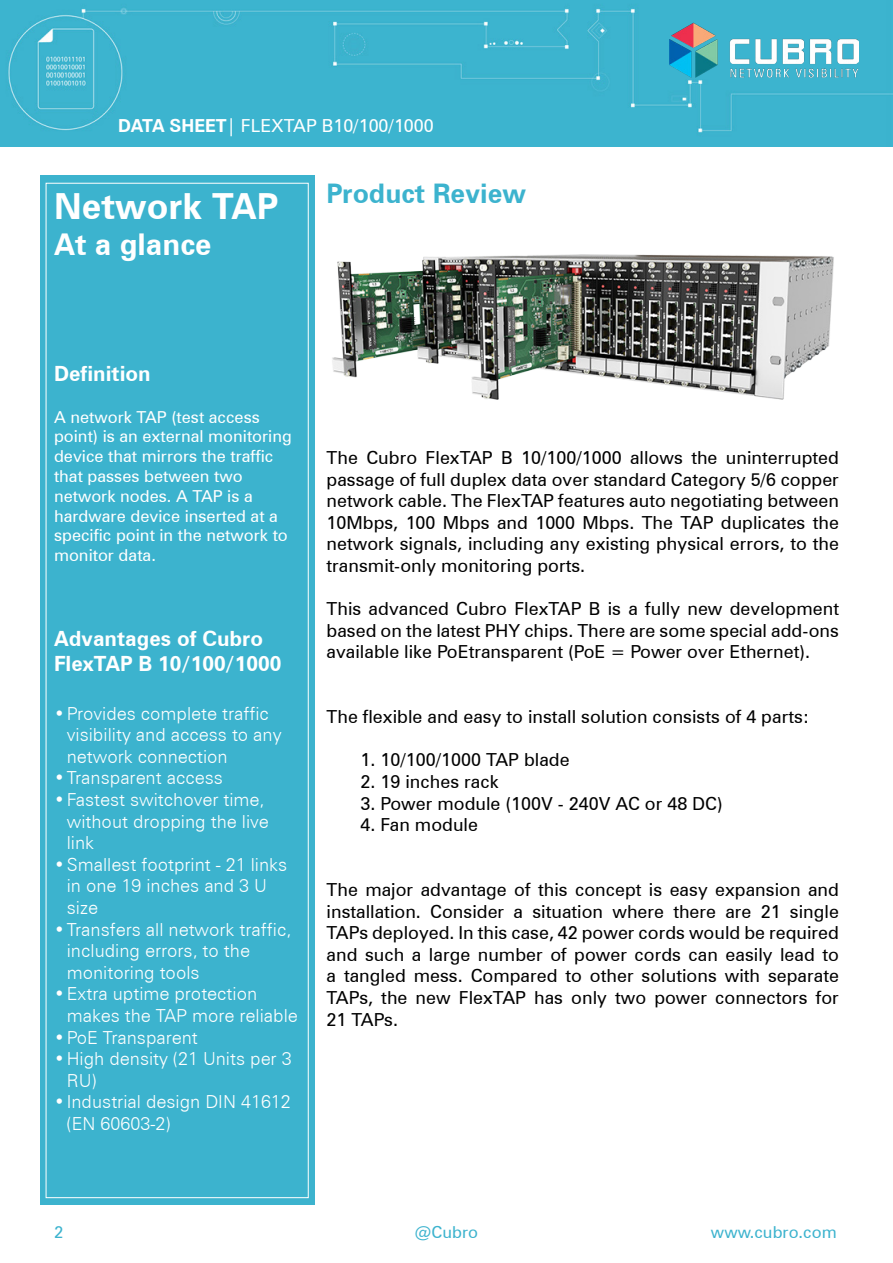
<style>
.page{position:relative;width:893px;height:1263px;background:#fff}
.page>*{position:absolute;margin:0;border:0;box-sizing:border-box;transform-origin:0 0}
.t1{font:700 36px "Zurich BT";color:#fff}
.t2{font:700 30px "Zurich BT";color:#fff}
.t3{font:700 27px "Zurich BT";color:#3cb3ce}
.t4{font:700 21px/25.2px "Zurich BT";color:#fff}
.t5{font:18px/21.6px "Zurich BT";color:#000;text-align:justify}
.t6{font:300 18px/21.6px "Zurich BT";color:#fff}
.t7{font:18px "Zurich BT";color:#fff}
.t8{font:16.5px/19.8px "Zurich BT";color:#fff}
.t9{font:16.5px "Zurich BT";color:#3cb3ce}
.s1{font-weight:700}
</style>
<div class="page">
<div style="left:0;top:0;width:893px;height:147px;background:#3cb4cf"></div>
<div style="left:40px;top:175px;width:274px;height:1030px;background:#3cb3ce"></div>
<img style="left:669px;top:17px;width:189px;height:65px">
<img style="left:332px;top:254px;width:502px;height:145px">
<p class="t7" style="left:118px;top:114px;width:317px"><span class="s1">DATA SHEET</span>| FLEXTAP B10/100/1000</p>
<h1 class="t1" style="left:54px;top:184px;width:226px">Network TAP</h1>
<h2 class="t2" style="left:54px;top:226px;width:159px">At a glance</h2>
<h3 class="t3" style="left:327px;top:177px;width:201px">Product Review</h3>
<p class="t4" style="left:54px;top:361px;width:98px">Definition</p>
<p class="t8" style="left:54px;top:407px;width:239px">A network TAP (test access point) is an external monitoring device that mirrors the traffic that passes between two network nodes. A TAP is a hardware device inserted at a specific point in the network to monitor data.</p>
<p class="t4" style="left:54px;top:625px;width:229px">Advantages of Cubro<br>FlexTAP B 10/100/1000</p>
<p class="t6" style="left:67px;top:702px;width:216px;text-indent:-13px">•Provides complete traffic visibility and access to any network connection</p>
<p class="t6" style="left:54px;top:767px;width:170px">•Transparent access</p>
<p class="t6" style="left:67px;top:789px;width:204px;text-indent:-13px">•Fastest switchover time, without dropping the live link</p>
<p class="t6" style="left:67px;top:853px;width:222px;text-indent:-13px">•Smallest footprint - 21 links in one 19 inches and 3 U size</p>
<p class="t6" style="left:67px;top:918px;width:226px;text-indent:-13px">•Transfers all network traffic, including errors, to the monitoring tools</p>
<p class="t6" style="left:67px;top:983px;width:233px;text-indent:-13px">•Extra uptime protection makes the TAP more reliable</p>
<p class="t6" style="left:54px;top:1026px;width:145px">•PoE Transparent</p>
<p class="t6" style="left:67px;top:1048px;width:226px;text-indent:-13px">•High density (21 Units per 3<br>RU)</p>
<p class="t6" style="left:67px;top:1091px;width:226px;text-indent:-13px">•Industrial design DIN 41612 (EN 60603-2)</p>
<p class="t5" style="left:327px;top:447px;width:514px">The Cubro FlexTAP B 10/100/1000 allows the uninterrupted passage of full duplex data over standard Category 5/6 copper network cable. The FlexTAP features auto negotiating between 10Mbps, 100 Mbps and 1000 Mbps. The TAP duplicates the network signals, including any existing physical errors, to the transmit-only monitoring ports.</p>
<p class="t5" style="left:327px;top:598px;width:514px">This advanced Cubro FlexTAP B is a fully new development based on the latest PHY chips. There are some special add-ons available like PoEtransparent (PoE = Power over Ethernet).</p>
<p class="t5" style="left:327px;top:706px;width:484px">The flexible and easy to install solution consists of 4 parts:</p>
<p class="t5" style="left:361px;top:749px;width:211px">1. 10/100/1000 TAP blade</p>
<p class="t5" style="left:361px;top:771px;width:140px">2. 19 inches rack</p>
<p class="t5" style="left:361px;top:792px;width:364px">3. Power module (100V - 240V AC or 48 DC)</p>
<p class="t5" style="left:361px;top:814px;width:119px">4. Fan module</p>
<p class="t5" style="left:327px;top:879px;width:514px">The major advantage of this concept is easy expansion and installation. Consider a situation where there are 21 single TAPs deployed. In this case, 42 power cords would be required and such a large number of power cords can easily lead to a tangled mess. Compared to other solutions with separate TAPs, the new FlexTAP has only two power connectors for 21 TAPs.</p>
<p class="t9" style="left:54px;top:1222px;width:11px">2</p>
<p class="t9" style="left:415px;top:1222px;width:65px">@Cubro</p>
<p class="t9" style="left:711px;top:1222px;width:127px">www.cubro.com</p>
</div>
